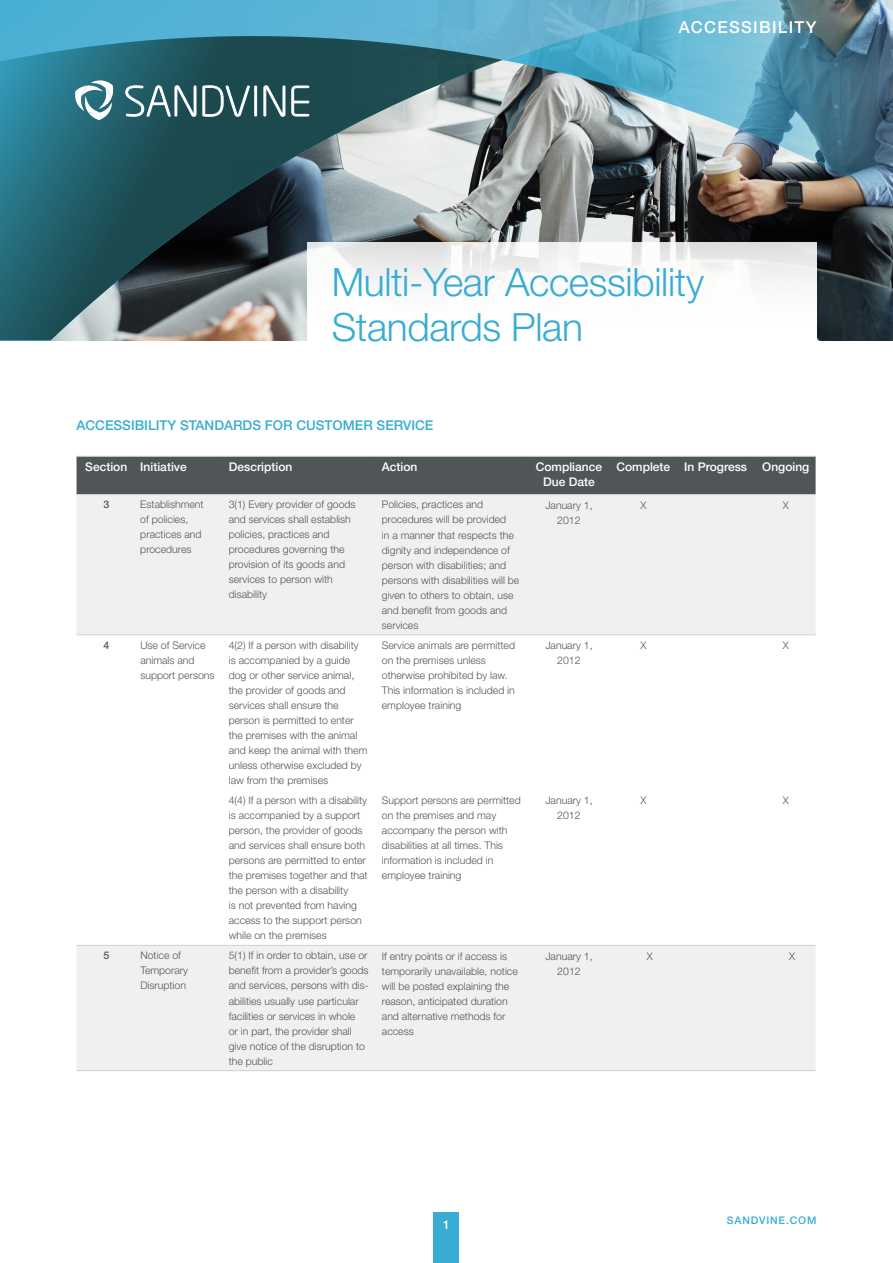
<style>
.page{position:relative;width:893px;height:1263px;background:#fff}
.page>*{position:absolute;margin:0;border:0;box-sizing:border-box;transform-origin:0 0}
.t1{font:300 39px/45px "Helvetica Neue LT Pro";letter-spacing:-.01em;color:#38acd2}
.t2{font:500 16.5px "Helvetica Neue LT Pro";letter-spacing:.08em;color:#fff}
.t3{font:500 13.5px "Helvetica Neue LT Pro";color:#38acd2}
.t4{font:500 12px/15px "Helvetica Neue LT Pro";color:#fff;text-align:center}
.t5{font:300 10.5px/15px "Helvetica Neue LT Pro";color:#505657}
.t6{font:500 10.5px "Helvetica Neue LT Pro";letter-spacing:.08em;color:#38acd2}
.t7{font:500 10.5px "Helvetica Neue LT Pro";color:#505657}
</style>
<div class="page">
<div style="left:434px;top:1212px;width:25px;height:51px;background:#38acd2"></div>
<img style="left:502px;top:56px;width:391px;height:284px">
<svg style="left:0;top:0;width:808px;height:64px;background:#5eb1d0"></svg>
<img style="left:808px;top:0;width:85px;height:56px">
<img style="left:0;top:36px;width:502px;height:304px">
<svg style="left:307px;top:242px;width:509px;height:98px"></svg>
<svg style="left:125px;top:85px;width:71px;height:33px"></svg>
<svg style="left:202px;top:85px;width:48px;height:32px"></svg>
<div style="left:255px;top:86px;width:2px;height:30px;border:1px solid #fff"></div>
<svg style="left:264px;top:85px;width:21px;height:32px"></svg>
<svg style="left:291px;top:86px;width:18px;height:30px"></svg>
<svg style="left:75px;top:80px;width:39px;height:40px"></svg>
<div style="left:77px;top:457px;width:739px;height:37px;background:#505657"></div>
<div style="left:77px;top:495px;width:739px;height:575px;background:#f0f0f1"></div>
<svg style="left:77px;top:635px;width:739px;height:310px"></svg>
<hr style="left:77px;top:456px;width:55px;height:1px;background:#d0d0d0">
<hr style="left:132px;top:456px;width:88px;height:1px;background:#d0d0d0">
<hr style="left:220px;top:456px;width:153px;height:1px;background:#d0d0d0">
<hr style="left:373px;top:456px;width:153px;height:1px;background:#d0d0d0">
<hr style="left:526px;top:456px;width:81px;height:1px;background:#d0d0d0">
<hr style="left:607px;top:456px;width:68px;height:1px;background:#d0d0d0">
<hr style="left:675px;top:456px;width:77px;height:1px;background:#d0d0d0">
<hr style="left:752px;top:456px;width:64px;height:1px;background:#d0d0d0">
<hr style="left:77px;top:494px;width:55px;height:1px;background:#d0d0d0">
<hr style="left:132px;top:494px;width:88px;height:1px;background:#d0d0d0">
<hr style="left:220px;top:494px;width:153px;height:1px;background:#d0d0d0">
<hr style="left:373px;top:494px;width:153px;height:1px;background:#d0d0d0">
<hr style="left:526px;top:494px;width:81px;height:1px;background:#d0d0d0">
<hr style="left:607px;top:494px;width:68px;height:1px;background:#d0d0d0">
<hr style="left:675px;top:494px;width:77px;height:1px;background:#d0d0d0">
<hr style="left:752px;top:494px;width:64px;height:1px;background:#d0d0d0">
<hr style="left:77px;top:634px;width:55px;height:1px;background:#d0d0d0">
<hr style="left:132px;top:634px;width:88px;height:1px;background:#d0d0d0">
<hr style="left:220px;top:634px;width:153px;height:1px;background:#d0d0d0">
<hr style="left:373px;top:634px;width:153px;height:1px;background:#d0d0d0">
<hr style="left:526px;top:634px;width:81px;height:1px;background:#d0d0d0">
<hr style="left:607px;top:634px;width:68px;height:1px;background:#d0d0d0">
<hr style="left:675px;top:634px;width:77px;height:1px;background:#d0d0d0">
<hr style="left:752px;top:634px;width:64px;height:1px;background:#d0d0d0">
<hr style="left:77px;top:945px;width:55px;height:1px;background:#d0d0d0">
<hr style="left:132px;top:945px;width:88px;height:1px;background:#d0d0d0">
<hr style="left:77px;top:1070px;width:55px;height:1px;background:#d0d0d0">
<hr style="left:132px;top:1070px;width:88px;height:1px;background:#d0d0d0">
<hr style="left:220px;top:945px;width:153px;height:1px;background:#d0d0d0">
<hr style="left:373px;top:945px;width:153px;height:1px;background:#d0d0d0">
<hr style="left:526px;top:945px;width:81px;height:1px;background:#d0d0d0">
<hr style="left:607px;top:945px;width:68px;height:1px;background:#d0d0d0">
<hr style="left:675px;top:945px;width:77px;height:1px;background:#d0d0d0">
<hr style="left:752px;top:945px;width:64px;height:1px;background:#d0d0d0">
<hr style="left:220px;top:1070px;width:153px;height:1px;background:#d0d0d0">
<hr style="left:373px;top:1070px;width:153px;height:1px;background:#d0d0d0">
<hr style="left:526px;top:1070px;width:81px;height:1px;background:#d0d0d0">
<hr style="left:607px;top:1070px;width:68px;height:1px;background:#d0d0d0">
<hr style="left:675px;top:1070px;width:77px;height:1px;background:#d0d0d0">
<hr style="left:752px;top:1070px;width:64px;height:1px;background:#d0d0d0">
<h2 class="t2" style="left:679px;top:17px;width:139px">ACCESSIBILITY</h2>
<h1 class="t1" style="left:332px;top:259px;width:374px">Multi-Year Accessibility<br>Standards Plan</h1>
<p class="t3" style="left:77px;top:417px;width:358px">ACCESSIBILITY STANDARDS FOR CUSTOMER SERVICE</p>
<p class="t4" style="left:85px;top:459px;width:103px">Section Initiative</p>
<p class="t4" style="left:229px;top:459px;width:65px">Description</p>
<p class="t4" style="left:382px;top:459px;width:37px">Action</p>
<p class="t4" style="left:536px;top:459px;width:68px">Compliance<br>Due Date</p>
<p class="t4" style="left:616px;top:459px;width:132px">Complete In Progress</p>
<p class="t4" style="left:762px;top:459px;width:49px">Ongoing</p>
<p class="t7" style="left:103px;top:498px;width:7px">3</p>
<p class="t5" style="left:140px;top:497px;width:65px">Establishment of policies, practices and procedures</p>
<p class="t5" style="left:229px;top:497px;width:128px">3(1) Every provider of goods and services shall establish policies, practices and procedures governing the provision of its goods and services to person with disability</p>
<p class="t5" style="left:382px;top:497px;width:139px">Policies, practices and procedures will be provided<br>in a manner that respects the dignity and independence of person with disabilities; and persons with disabilities will be given to others to obtain, use and benefit from goods and services</p>
<p class="t5" style="left:545px;top:497px;width:49px;text-align:center">January 1,<br>2012</p>
<p class="t5" style="left:640px;top:497px;width:8px">X</p>
<p class="t5" style="left:783px;top:497px;width:8px">X</p>
<p class="t7" style="left:103px;top:639px;width:7px">4</p>
<p class="t5" style="left:140px;top:637px;width:76px">Use of Service animals and support persons</p>
<p class="t5" style="left:229px;top:637px;width:140px">4(2) If a person with disability is accompanied by a guide dog or other service animal, the provider of goods and services shall ensure the person is permitted to enter the premises with the animal and keep the animal with them unless otherwise excluded by law from the premises</p>
<p class="t5" style="left:382px;top:637px;width:135px">Service animals are permitted on the premises unless otherwise prohibited by law.<br>This information is included in employee training</p>
<p class="t5" style="left:545px;top:637px;width:49px;text-align:center">January 1,<br>2012</p>
<p class="t5" style="left:640px;top:637px;width:8px">X</p>
<p class="t5" style="left:783px;top:637px;width:8px">X</p>
<p class="t5" style="left:229px;top:793px;width:140px">4(4) If a person with a disability is accompanied by a support person, the provider of goods and services shall ensure both persons are permitted to enter the premises together and that the person with a disability<br>is not prevented from having access to the support person while on the premises</p>
<p class="t5" style="left:382px;top:793px;width:140px">Support persons are permitted on the premises and may accompany the person with disabilities at all times. This information is included in employee training</p>
<p class="t5" style="left:545px;top:793px;width:49px;text-align:center">January 1,<br>2012</p>
<p class="t5" style="left:640px;top:793px;width:8px">X</p>
<p class="t5" style="left:783px;top:793px;width:8px">X</p>
<p class="t7" style="left:103px;top:949px;width:7px">5</p>
<p class="t5" style="left:140px;top:948px;width:49px">Notice of<br>Temporary<br>Disruption</p>
<p class="t5" style="left:229px;top:948px;width:142px">5(1) If in order to obtain, use or benefit from a provider’s goods and services, persons with dis&shy;abilities usually use particular facilities or services in whole<br>or in part, the provider shall give notice of the disruption to the public</p>
<p class="t5" style="left:382px;top:948px;width:137px">If entry points or if access is temporarily unavailable, notice will be posted explaining the reason, anticipated duration and alternative methods for access</p>
<p class="t5" style="left:545px;top:948px;width:49px;text-align:center">January 1,<br>2012</p>
<p class="t5" style="left:647px;top:948px;width:8px">X</p>
<p class="t5" style="left:789px;top:948px;width:8px">X</p>
<p class="t4" style="left:443px;top:1217px;width:8px">1</p>
<p class="t6" style="left:727px;top:1214px;width:91px">SANDVINE.COM</p>
</div>
